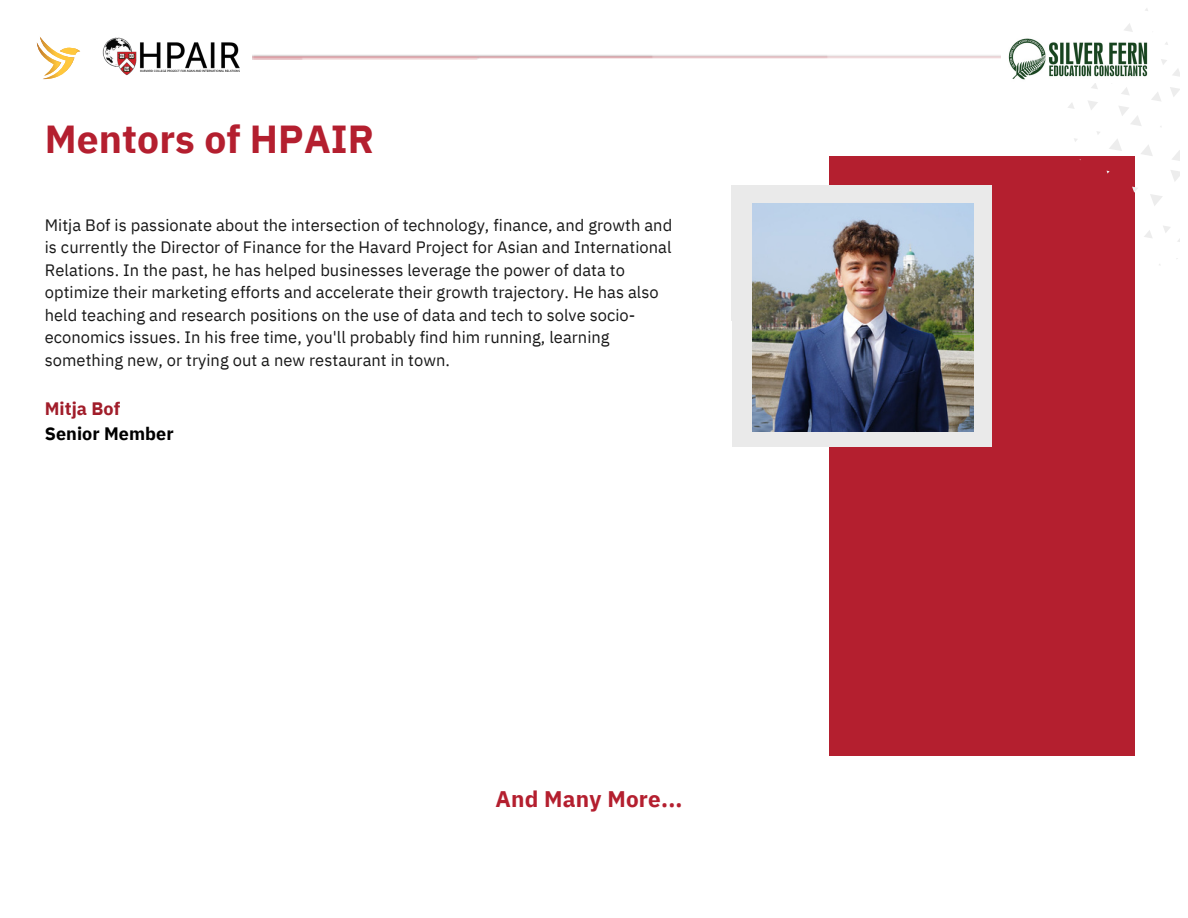
<style>
.page{position:relative;width:1188px;height:918px;background:#fff}
.page>*{position:absolute;margin:0;border:0;box-sizing:border-box;transform-origin:0 0}
.t1{font:700 39px "IBM Plex Sans";letter-spacing:.005em;color:#b41f2f}
.t2{font:700 22.5px "IBM Plex Sans";letter-spacing:.01em;color:#b41f2f}
.t3{font:700 18px/24.8px "IBM Plex Sans";letter-spacing:.005em;color:#000}
.t4{font:16.5px/22.5px "IBM Plex Sans";letter-spacing:.005em;color:#181818}
.s1{color:#a11d2a}
</style>
<div class="page">
<svg style="left:1068px;top:103px;width:6px;height:6px"></svg>
<div style="left:821px;top:148px;width:323px;height:725px;background:#b41f2f"></div>
<svg style="left:1132px;top:178px;width:12px;height:23px"></svg>
<svg style="left:1136px;top:222px;width:16px;height:25px"></svg>
<svg style="left:1142px;top:186px;width:20px;height:28px"></svg>
<svg style="left:1161px;top:170px;width:19px;height:20px"></svg>
<svg style="left:1172px;top:150px;width:8px;height:11px"></svg>
<svg style="left:1132px;top:145px;width:21px;height:20px"></svg>
<svg style="left:1100px;top:139px;width:30px;height:17px"></svg>
<svg style="left:1119px;top:106px;width:19px;height:18px"></svg>
<svg style="left:1151px;top:92px;width:10px;height:9px"></svg>
<svg style="left:1170px;top:87px;width:10px;height:10px"></svg>
<svg style="left:1088px;top:101px;width:10px;height:9px"></svg>
<svg style="left:1121px;top:87px;width:8px;height:8px"></svg>
<svg style="left:1173px;top:69px;width:7px;height:8px"></svg>
<svg style="left:1124px;top:23px;width:8px;height:8px"></svg>
<svg style="left:1091px;top:83px;width:7px;height:6px"></svg>
<div style="left:1102px;top:69px;width:22px;height:22px;background:#fff"></div>
<div style="left:1152px;top:51px;width:23px;height:22px;background:#fff"></div>
<div style="left:1088px;top:123px;width:21px;height:21px;background:#fff"></div>
<div style="left:1127px;top:30px;width:17px;height:16px;background:#fff"></div>
<svg style="left:1072px;top:151px;width:18px;height:9px"></svg>
<svg style="left:731px;top:177px;width:261px;height:277px;fill:#eaeaea"></svg>
<img style="left:752px;top:204px;width:222px;height:227px">
<div style="left:456px;top:321px;width:276px;height:276px;background:#fff"></div>
<div style="left:511px;top:528px;width:677px;height:390px;background:#fff"></div>
<div style="left:830px;top:466px;width:305px;height:290px;background:#b41f2f"></div>
<svg style="left:37px;top:37px;width:43px;height:42px"></svg>
<img style="left:102px;top:37px;width:138px;height:39px">
<img style="left:1008px;top:38px;width:140px;height:42px">
<p class="t1" style="left:45px;top:113px;width:331px">Mentors of HPAIR</p>
<p class="t4" style="left:45px;top:213px;width:629px">Mitja Bof is passionate about the intersection of technology, finance, and growth and is currently the Director of Finance for the Havard Project for Asian and International Relations. In the past, he has helped businesses leverage the power of data to optimize their marketing efforts and accelerate their growth trajectory. He has also held teaching and research positions on the use of data and tech to solve socio&shy;economics issues. In his free time, you'll probably find him running, learning something new, or trying out a new restaurant in town.</p>
<p class="t3" style="left:45px;top:396px;width:130px"><span class="s1">Mitja Bof<br></span>Senior Member</p>
<p class="t2" style="left:496px;top:784px;width:188px">And Many More...</p>
</div>
